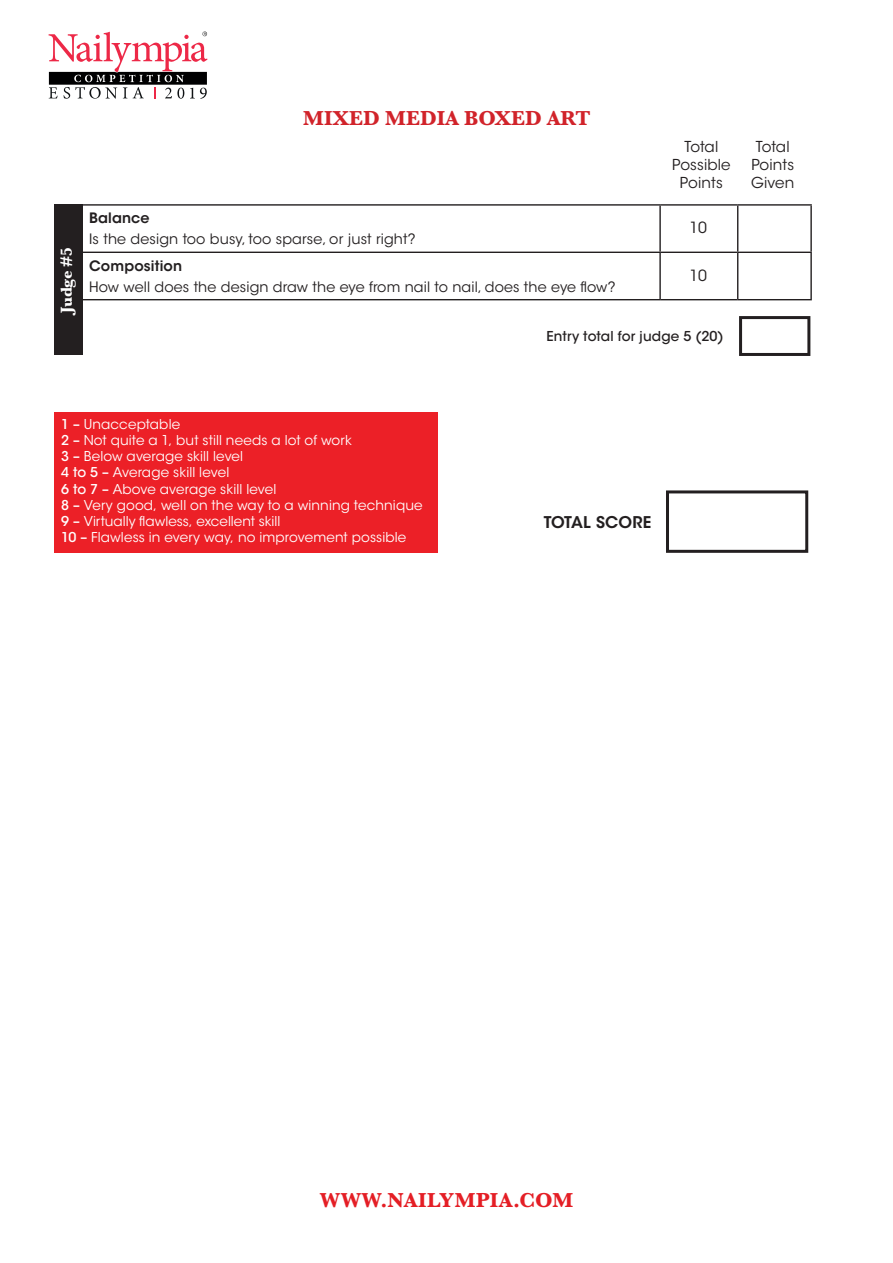
<style>
.page{position:relative;width:893px;height:1263px;background:#fff}
.page>*{position:absolute;margin:0;border:0;box-sizing:border-box;transform-origin:0 0}
.t1{font:700 21px "Baskerville";color:#d1232a}
.t2{font:700 21px "Baskerville";letter-spacing:.02em;color:#e41e25}
.t3{font:700 16.5px "Baskerville";color:#fff}
.t4{font:600 16.05px "ITC Avant Garde Std";letter-spacing:.01em;color:#231f20}
.t5{font:15.3px "ITC Avant Garde Std";color:#231f20}
.t6{font:15px/18px "ITC Avant Garde Std";letter-spacing:.01em;color:#231f20;text-align:center}
.t7{font:14.25px "ITC Avant Garde Std";letter-spacing:.01em;color:#231f20}
.t8{font:600 14.25px "ITC Avant Garde Std";letter-spacing:.01em;color:#231f20}
.t9{font:13.5px/16.2px "ITC Avant Garde Std";letter-spacing:.01em;color:#fff}
.t10{font:500 13.5px "ITC Avant Garde Std";letter-spacing:.01em;color:#231f20}
.s1{font-weight:500}
</style>
<div class="page">
<hr style="left:81px;top:204px;width:579px;height:2px;background:#231f20">
<hr style="left:660px;top:204px;width:78px;height:2px;background:#231f20">
<hr style="left:659px;top:206px;width:2px;height:46px;background:#231f20">
<hr style="left:738px;top:204px;width:74px;height:2px;background:#231f20">
<hr style="left:737px;top:206px;width:1px;height:46px;background:#231f20">
<hr style="left:810px;top:206px;width:2px;height:46px;background:#231f20">
<hr style="left:81px;top:252px;width:579px;height:1px;background:#231f20">
<hr style="left:660px;top:252px;width:78px;height:1px;background:#231f20">
<hr style="left:659px;top:253px;width:2px;height:46px;background:#231f20">
<hr style="left:738px;top:252px;width:74px;height:1px;background:#231f20">
<hr style="left:737px;top:253px;width:1px;height:46px;background:#231f20">
<hr style="left:810px;top:253px;width:2px;height:46px;background:#231f20">
<hr style="left:81px;top:299px;width:579px;height:1px;background:#231f20">
<hr style="left:660px;top:299px;width:78px;height:1px;background:#231f20">
<hr style="left:738px;top:299px;width:74px;height:1px;background:#231f20">
<div style="left:54px;top:204px;width:28px;height:151px;background:#231f20"></div>
<svg style="left:49px;top:32px;width:158px;height:67px"></svg>
<div style="left:739px;top:316px;width:71px;height:40px;border:3px solid #231f20"></div>
<div style="left:666px;top:490px;width:142px;height:63px;border:3px solid #231f20"></div>
<div style="left:54px;top:412px;width:384px;height:141px;background:#ec2027"></div>
<p class="t3" style="left:55px;top:313px;width:67px;rotate:-90deg">Judge #5</p>
<h1 class="t1" style="left:303px;top:104px;width:289px">MIXED MEDIA BOXED ART</h1>
<p class="t8" style="left:89px;top:209px;width:62px">Balance</p>
<p class="t7" style="left:89px;top:231px;width:328px">Is the design too busy, too sparse, or just right?</p>
<p class="t8" style="left:89px;top:257px;width:95px">Composition</p>
<p class="t7" style="left:89px;top:278px;width:528px">How well does the design draw the eye from nail to nail, does the eye flow?</p>
<p class="t6" style="left:672px;top:138px;width:60px">Total<br>Possible<br>Points</p>
<p class="t6" style="left:751px;top:138px;width:45px">Total<br>Points<br>Given</p>
<p class="t5" style="left:689px;top:219px;width:19px">10</p>
<p class="t5" style="left:689px;top:266px;width:19px">10</p>
<p class="t10" style="left:546px;top:327px;width:179px">Entry total for judge 5 (20)</p>
<p class="t9" style="left:61px;top:416px;width:363px"><span class="s1">1 –</span> Unacceptable<br><span class="s1">2 –</span> Not quite a 1, but still needs a lot of work<br><span class="s1">3 –</span> Below average skill level<br><span class="s1">4 to 5 –</span> Average skill level<br><span class="s1">6 to 7 –</span> Above average skill level<br><span class="s1">8 –</span> Very good, well on the way to a winning technique <span class="s1">9 –</span> Virtually flawless, excellent skill<br><span class="s1">10 –</span> Flawless in every way, no improvement possible</p>
<p class="t4" style="left:544px;top:512px;width:109px">TOTAL SCORE</p>
<h1 class="t2" style="left:320px;top:1185px;width:255px">WWW.NAILYMPIA.COM</h1>
</div>
